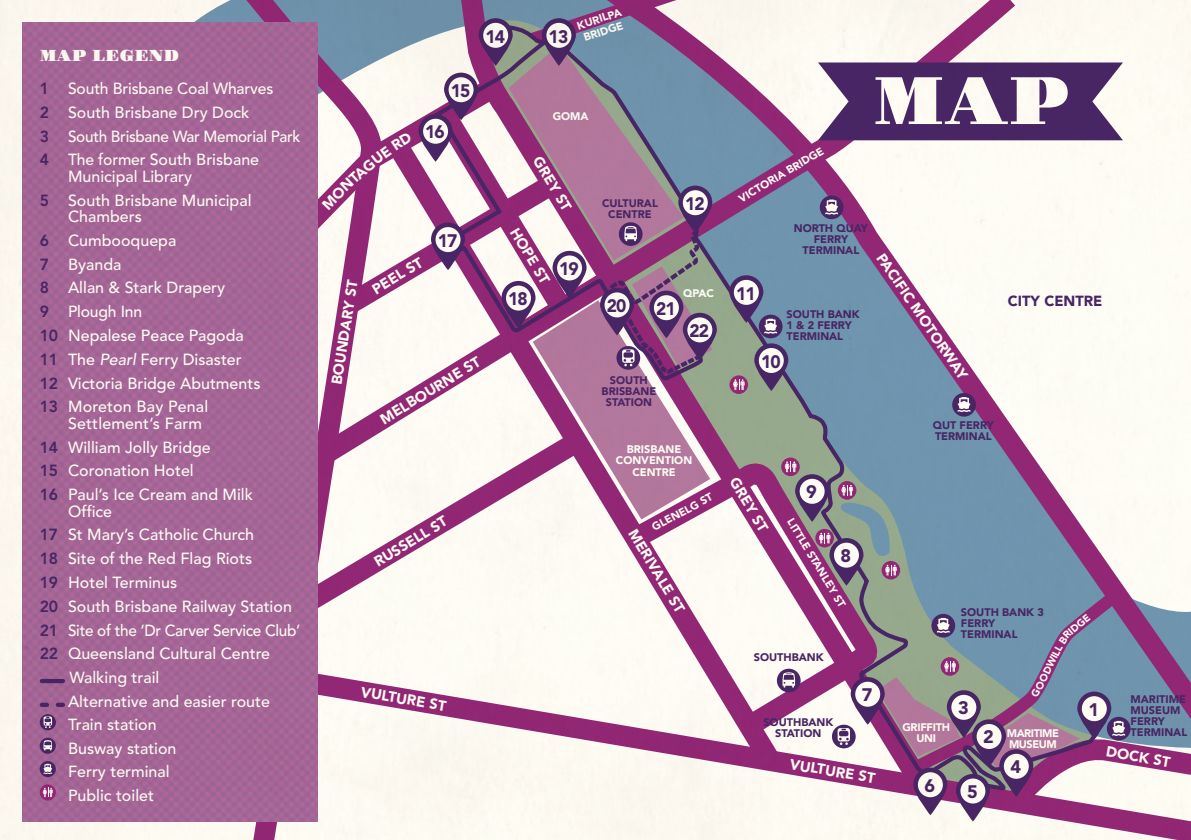
<style>
.page{position:relative;width:1191px;height:840px;background:#fff}
.page>*{position:absolute;margin:0;border:0;box-sizing:border-box;transform-origin:0 0}
.t1{font:67.6px "Gravitas One";color:#fff}
.t2{font:900 18.4px "Avenir";color:#492669}
.t3{font:900 18px "Avenir";letter-spacing:-.05em;color:#492669;scale:.96 1}
.t4{font:900 18px "Avenir";letter-spacing:-.05em;color:#492669}
.t5{font:500 16px/16.4px "Avenir";color:#fff}
.t6{font:500 16px "Avenir";letter-spacing:-.02em;color:#fff;scale:.96 1}
.t7{font:16px "Gravitas One";color:#fff}
.t8{font:900 14.6px "Avenir";color:#fff}
.t9{font:900 14.6px "Avenir";color:#492669}
.t10{font:900 11px/11px "Avenir";color:#492669;text-align:center}
.t11{font:900 11px/11.2px "Avenir";color:#fff}
.t12{font:900 11px/11px "Avenir";letter-spacing:-.045em;color:#fff}
.t13{font:900 11px/11.2px "Avenir";letter-spacing:-.025em;color:#fff;text-align:center}
.s1{font-weight:800;color:#492669}
.s2{font-style:italic}
</style>
<div class="page">
<img style="left:0;top:0;width:1191px;height:839px">
<svg style="left:1030px;top:613px;width:60px;height:84px;background:#77789f"></svg>
<svg style="left:321px;top:132px;width:91px;height:78px"></svg>
<p class="t7" style="left:40px;top:46px;width:141px">MAP LEGEND</p>
<p class="t5" style="left:40px;top:81px;width:235px"><span class="s1">1</span> South Brisbane Coal Wharves</p>
<p class="t5" style="left:40px;top:104px;width:211px"><span class="s1">2</span> South Brisbane Dry Dock</p>
<p class="t6" style="left:40px;top:127px;width:273px"><span class="s1">3</span> South Brisbane War Memorial Park</p>
<p class="t5" style="left:68px;top:152px;width:193px;text-indent:-28px"><span class="s1">4</span> The former South Brisbane<br>Municipal Library</p>
<p class="t5" style="left:68px;top:192px;width:185px;text-indent:-28px"><span class="s1">5</span> South Brisbane Municipal<br>Chambers</p>
<p class="t5" style="left:40px;top:232px;width:138px"><span class="s1">6</span> Cumbooquepa</p>
<p class="t5" style="left:40px;top:256px;width:83px"><span class="s1">7</span> Byanda</p>
<p class="t5" style="left:40px;top:280px;width:187px"><span class="s1">8</span> Allan &amp; Stark Drapery</p>
<p class="t5" style="left:40px;top:304px;width:104px"><span class="s1">9</span> Plough Inn</p>
<p class="t5" style="left:40px;top:327px;width:206px"><span class="s1">10</span> Nepalese Peace Pagoda</p>
<p class="t5" style="left:40px;top:351px;width:203px"><span class="s1">11</span> The <span class="s2">Pearl</span> Ferry Disaster</p>
<p class="t5" style="left:40px;top:375px;width:222px"><span class="s1">12</span> Victoria Bridge Abutments</p>
<p class="t5" style="left:68px;top:399px;width:142px;text-indent:-28px"><span class="s1">13</span> Moreton Bay Penal<br>Settlement’s Farm</p>
<p class="t5" style="left:40px;top:439px;width:173px"><span class="s1">14</span> William Jolly Bridge</p>
<p class="t5" style="left:40px;top:463px;width:156px"><span class="s1">15</span> Coronation Hotel</p>
<p class="t5" style="left:68px;top:486px;width:186px;text-indent:-28px"><span class="s1">16</span> Paul’s Ice Cream and Milk<br>Office</p>
<p class="t5" style="left:40px;top:526px;width:216px"><span class="s1">17</span> St Mary’s Catholic Church</p>
<p class="t5" style="left:40px;top:550px;width:214px"><span class="s1">18</span> Site of the Red Flag Riots</p>
<p class="t5" style="left:40px;top:574px;width:139px"><span class="s1">19</span> Hotel Terminus</p>
<p class="t5" style="left:40px;top:598px;width:254px"><span class="s1">20</span> South Brisbane Railway Station</p>
<p class="t6" style="left:40px;top:620px;width:273px"><span class="s1">21</span> Site of the ‘Dr Carver Service Club’</p>
<p class="t5" style="left:40px;top:645px;width:232px"><span class="s1">22</span> Queensland Cultural Centre</p>
<p class="t5" style="left:70px;top:669px;width:91px">Walking trail</p>
<p class="t5" style="left:68px;top:693px;width:203px">Alternative and easier route</p>
<p class="t5" style="left:68px;top:716px;width:90px">Train station</p>
<p class="t5" style="left:68px;top:740px;width:110px">Busway station</p>
<p class="t5" style="left:68px;top:763px;width:103px">Ferry terminal</p>
<p class="t5" style="left:68px;top:786px;width:87px">Public toilet</p>
<p class="t2" style="left:489px;top:19px;width:12px">1</p>
<p class="t3" style="left:485px;top:25px;width:22px">14</p>
<p class="t2" style="left:552px;top:19px;width:12px">1</p>
<p class="t3" style="left:548px;top:25px;width:22px">13</p>
<p class="t11" style="left:575px;top:20px;width:48px;line-height:13.2px;rotate:-18deg">KURILPA<br>BRIDGE</p>
<p class="t2" style="left:454px;top:74px;width:12px">1</p>
<p class="t3" style="left:451px;top:80px;width:22px">15</p>
<p class="t2" style="left:429px;top:115px;width:12px">1</p>
<p class="t3" style="left:425px;top:121px;width:22px">16</p>
<p class="t8" style="left:328px;top:383px;width:107px;rotate:-81deg">BOUNDARY ST</p>
<p class="t8" style="left:369px;top:282px;width:58px;rotate:-31deg">PEEL ST</p>
<p class="t2" style="left:441px;top:223px;width:12px">1</p>
<p class="t3" style="left:438px;top:229px;width:22px">17</p>
<p class="t8" style="left:377px;top:412px;width:116px;rotate:-31deg">MELBOURNE ST</p>
<p class="t8" style="left:371px;top:554px;width:84px;rotate:-31deg">RUSSELL ST</p>
<p class="t11" style="left:552px;top:111px;width:37px">GOMA</p>
<p class="t8" style="left:544px;top:153px;width:62px;rotate:59deg">GREY ST</p>
<p class="t10" style="left:602px;top:198px;width:57px">CULTURAL<br>CENTRE</p>
<p class="t2" style="left:688px;top:186px;width:12px">1</p>
<p class="t3" style="left:685px;top:193px;width:22px">12</p>
<p class="t11" style="left:737px;top:194px;width:98px;rotate:-31deg">VICTORIA BRIDGE</p>
<p class="t1" style="left:872px;top:60px;width:198px">MAP</p>
<p class="t8" style="left:521px;top:224px;width:64px;rotate:59deg">HOPE ST</p>
<p class="t2" style="left:562px;top:252px;width:12px">1</p>
<p class="t3" style="left:559px;top:258px;width:22px">19</p>
<p class="t2" style="left:739px;top:276px;width:12px">1</p>
<p class="t2" style="left:511px;top:282px;width:12px">1</p>
<p class="t3" style="left:736px;top:282px;width:22px">11</p>
<p class="t11" style="left:683px;top:287px;width:32px">QPAC</p>
<p class="t3" style="left:508px;top:288px;width:22px">18</p>
<p class="t2" style="left:610px;top:289px;width:12px">1</p>
<p class="t3" style="left:607px;top:295px;width:22px">20</p>
<p class="t2" style="left:659px;top:291px;width:12px">1</p>
<p class="t3" style="left:656px;top:297px;width:22px">21</p>
<p class="t10" style="left:601px;top:374px;width:56px">SOUTH<br>BRISBANE<br>STATION</p>
<p class="t2" style="left:693px;top:314px;width:12px">1</p>
<p class="t3" style="left:689px;top:320px;width:22px">22</p>
<p class="t10" style="left:794px;top:222px;width:76px">NORTH QUAY<br>FERRY<br>TERMINAL</p>
<p class="t10" style="left:786px;top:309px;width:75px;text-align:left">SOUTH BANK<br>1 &amp; 2 FERRY<br>TERMINAL</p>
<p class="t2" style="left:764px;top:344px;width:12px">1</p>
<p class="t3" style="left:761px;top:350px;width:22px">10</p>
<p class="t11" style="left:616px;top:443px;width:78px;text-align:center">BRISBANE<br>CONVENTION<br>CENTRE</p>
<p class="t11" style="left:650px;top:522px;width:69px;rotate:-28deg">GLENELG ST</p>
<p class="t8" style="left:640px;top:525px;width:96px;rotate:59deg">MERIVALE ST</p>
<p class="t8" style="left:741px;top:473px;width:62px;rotate:59deg">GREY ST</p>
<p class="t2" style="left:805px;top:475px;width:12px">1</p>
<p class="t4" style="left:806px;top:480px;width:12px">9</p>
<p class="t11" style="left:795px;top:516px;width:103px;rotate:59deg">LITTLE STANLEY ST</p>
<p class="t2" style="left:839px;top:539px;width:12px">1</p>
<p class="t4" style="left:840px;top:544px;width:12px">8</p>
<p class="t10" style="left:754px;top:651px;width:71px">SOUTHBANK</p>
<p class="t8" style="left:886px;top:250px;width:150px;rotate:55deg">PACIFIC MOTORWAY</p>
<p class="t9" style="left:1008px;top:292px;width:96px">CITY CENTRE</p>
<p class="t10" style="left:932px;top:420px;width:63px;text-align:left">QUT FERRY<br>TERMINAL</p>
<p class="t10" style="left:961px;top:606px;width:84px;text-align:left">SOUTH BANK 3<br>FERRY<br>TERMINAL</p>
<p class="t8" style="left:362px;top:682px;width:88px;rotate:9deg">VULTURE ST</p>
<p class="t10" style="left:763px;top:716px;width:71px">SOUTHBANK<br>STATION</p>
<p class="t2" style="left:861px;top:677px;width:12px">1</p>
<p class="t4" style="left:862px;top:683px;width:12px">7</p>
<p class="t8" style="left:791px;top:755px;width:88px;rotate:9deg">VULTURE ST</p>
<p class="t13" style="left:902px;top:720px;width:49px">GRIFFITH<br>UNI</p>
<p class="t2" style="left:957px;top:691px;width:12px">1</p>
<p class="t4" style="left:958px;top:696px;width:12px">3</p>
<p class="t2" style="left:982px;top:720px;width:12px">1</p>
<p class="t4" style="left:983px;top:725px;width:12px">2</p>
<p class="t2" style="left:923px;top:768px;width:12px">1</p>
<p class="t4" style="left:924px;top:774px;width:12px">6</p>
<p class="t2" style="left:966px;top:774px;width:12px">1</p>
<p class="t4" style="left:967px;top:780px;width:12px">5</p>
<p class="t12" style="left:1007px;top:727px;width:54px">MARITIME<br>MUSEUM</p>
<p class="t2" style="left:1009px;top:749px;width:12px">1</p>
<p class="t4" style="left:1010px;top:755px;width:12px">4</p>
<p class="t2" style="left:1087px;top:692px;width:12px">1</p>
<p class="t4" style="left:1088px;top:698px;width:12px">1</p>
<p class="t10" style="left:1130px;top:693px;width:58px;text-align:left">MARITIME<br>MUSEUM<br>FERRY<br>TERMINAL</p>
<p class="t8" style="left:1107px;top:742px;width:66px;rotate:9deg">DOCK ST</p>
</div>
